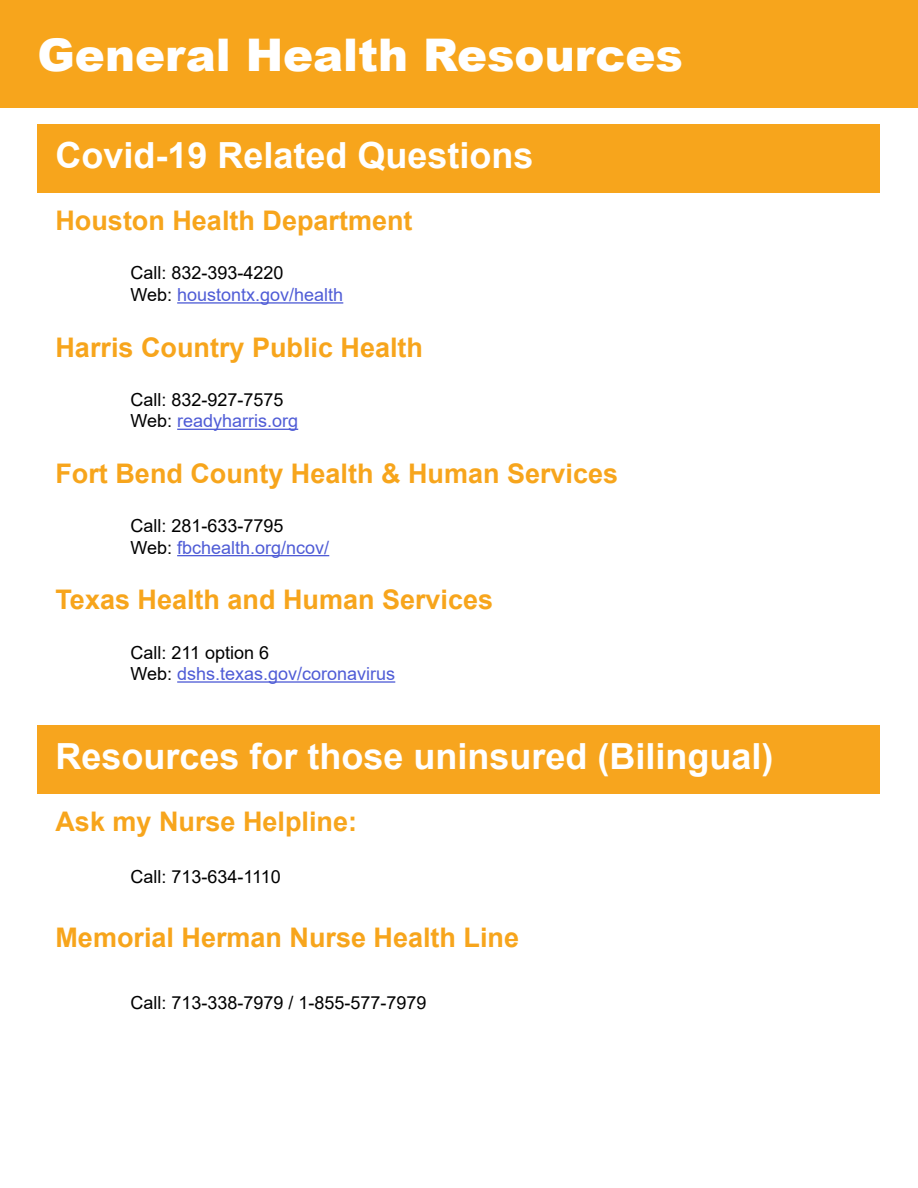
<style>
.page{position:relative;width:918px;height:1188px;background:#fff}
.page>*{position:absolute;margin:0;border:0;box-sizing:border-box;transform-origin:0 0}
.t1{font:900 45px "Arial";color:#fff}
.t2{font:700 36px "Arial";color:#fff}
.t3{font:700 27px "Arial";color:#f7a51c}
.t4{font:18px/21.6px "Arial";color:#000}
.t5{font:18px/21.6px "Arial";color:#4f5cd6}
.s1{color:#4f5cd6}
.s2{color:#000}
</style>
<div class="page">
<div style="left:0;top:0;width:918px;height:108px;background:#f7a51c"></div>
<div style="left:38px;top:124px;width:842px;height:69px;background:#f7a51c"></div>
<div style="left:38px;top:725px;width:842px;height:69px;background:#f7a51e"></div>
<hr style="left:177px;top:302px;width:166px;height:2px;background:#4f5cd6">
<hr style="left:177px;top:429px;width:121px;height:1px;background:#4f5cd6">
<hr style="left:177px;top:555px;width:152px;height:1px;background:#4f5cd6">
<hr style="left:177px;top:681px;width:218px;height:2px;background:#4f5cd6">
<h1 class="t1" style="left:38px;top:22px;width:647px">General Health Resources</h1>
<h2 class="t2" style="left:56px;top:130px;width:480px">Covid-19 Related Questions</h2>
<h3 class="t3" style="left:56px;top:202px;width:359px">Houston Health Department</h3>
<p class="t4" style="left:130px;top:262px;width:214px">Call: 832-393-4220<br>Web: <span class="s1">houstontx.gov/health</span></p>
<h3 class="t3" style="left:56px;top:328px;width:369px">Harris Country Public Health</h3>
<p class="t4" style="left:130px;top:389px;width:169px">Call: 832-927-7575<br>Web: <span class="s1">readyharris.org</span></p>
<h3 class="t3" style="left:56px;top:455px;width:564px">Fort Bend County Health &amp; Human Services</h3>
<p class="t4" style="left:130px;top:515px;width:200px">Call: 281-633-7795<br>Web: <span class="s1">fbchealth.org/ncov/</span></p>
<h3 class="t3" style="left:56px;top:581px;width:439px">Texas Health and Human Services</h3>
<p class="t5" style="left:130px;top:641px;width:266px"><span class="s2">Call: 211 option 6<br>Web:</span> dshs.texas.gov/coronavirus</p>
<h2 class="t2" style="left:56px;top:731px;width:720px">Resources for those uninsured (Bilingual)</h2>
<h3 class="t3" style="left:56px;top:803px;width:303px">Ask my Nurse Helpline:</h3>
<p class="t4" style="left:130px;top:865px;width:152px">Call: 713-634-1110</p>
<h3 class="t3" style="left:56px;top:918px;width:465px">Memorial Herman Nurse Health Line</h3>
<p class="t4" style="left:130px;top:992px;width:298px">Call: 713-338-7979 / 1-855-577-7979</p>
</div>
